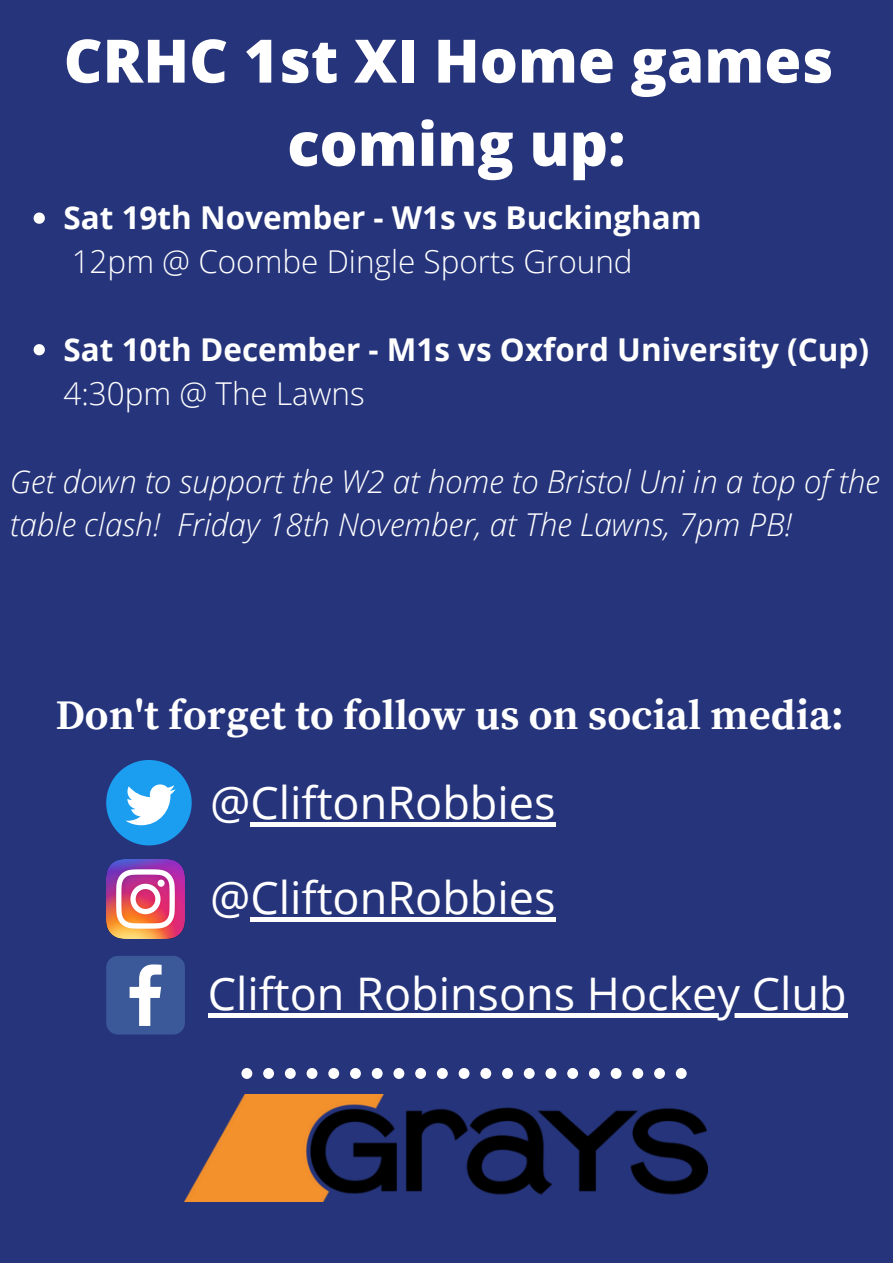
<style>
.page{position:relative;width:893px;height:1264px;background:#fff}
.page>*{position:absolute;margin:0;border:0;box-sizing:border-box;transform-origin:0 0}
.t1{font:800 60px/83.2px "Open Sans";color:#fff;text-align:center}
.t2{font:45px/95.4px "Open Sans";color:#fff}
.t3{font:700 42px "Source Serif Pro";color:#fff}
.t4{font:italic 300 31.5px/43.8px "Open Sans";color:#fff}
.t5{font:700 31.5px "Open Sans";color:#fff}
.t6{font:300 31.5px "Open Sans";color:#fff}
</style>
<div class="page">
<div style="left:0;top:0;width:892px;height:1262px;background:#26347b"></div>
<img style="left:185px;top:1094px;width:522px;height:107px">
<svg style="left:241px;top:1068px;width:445px;height:10px"></svg>
<img style="left:106px;top:859px;width:79px;height:79px">
<svg style="left:106px;top:956px;width:79px;height:78px;background:#5972a7"></svg>
<svg style="left:106px;top:760px;width:86px;height:85px"></svg>
<div style="left:250px;top:822px;width:305px;height:5px;background:#fff"></div>
<hr style="left:250px;top:917px;width:305px;height:4px;background:#fff">
<hr style="left:208px;top:1013px;width:639px;height:4px;background:#fff">
<svg style="left:34px;top:212px;width:11px;height:12px"></svg>
<svg style="left:34px;top:344px;width:11px;height:11px"></svg>
<h1 class="t1" style="left:64px;top:18px;width:771px">CRHC 1st XI Home games coming up:</h1>
<p class="t5" style="left:63px;top:196px;width:639px">Sat 19th November - W1s vs Buckingham</p>
<p class="t6" style="left:72px;top:239px;width:562px">12pm @ Coombe Dingle Sports Ground</p>
<p class="t5" style="left:63px;top:327px;width:806px">Sat 10th December - M1s vs Oxford University (Cup)</p>
<p class="t6" style="left:63px;top:371px;width:303px">4:30pm @ The Lawns</p>
<p class="t4" style="left:10px;top:458px;width:871px">Get down to support the W2 at home to Bristol Uni in a top of the table clash! Friday 18th November, at The Lawns, 7pm PB!</p>
<h3 class="t3" style="left:56px;top:690px;width:789px">Don't forget to follow us on social media:</h3>
<h2 class="t2" style="left:208px;top:754px;width:640px">@CliftonRobbies @CliftonRobbies<br>Clifton Robinsons Hockey Club</h2>
</div>
